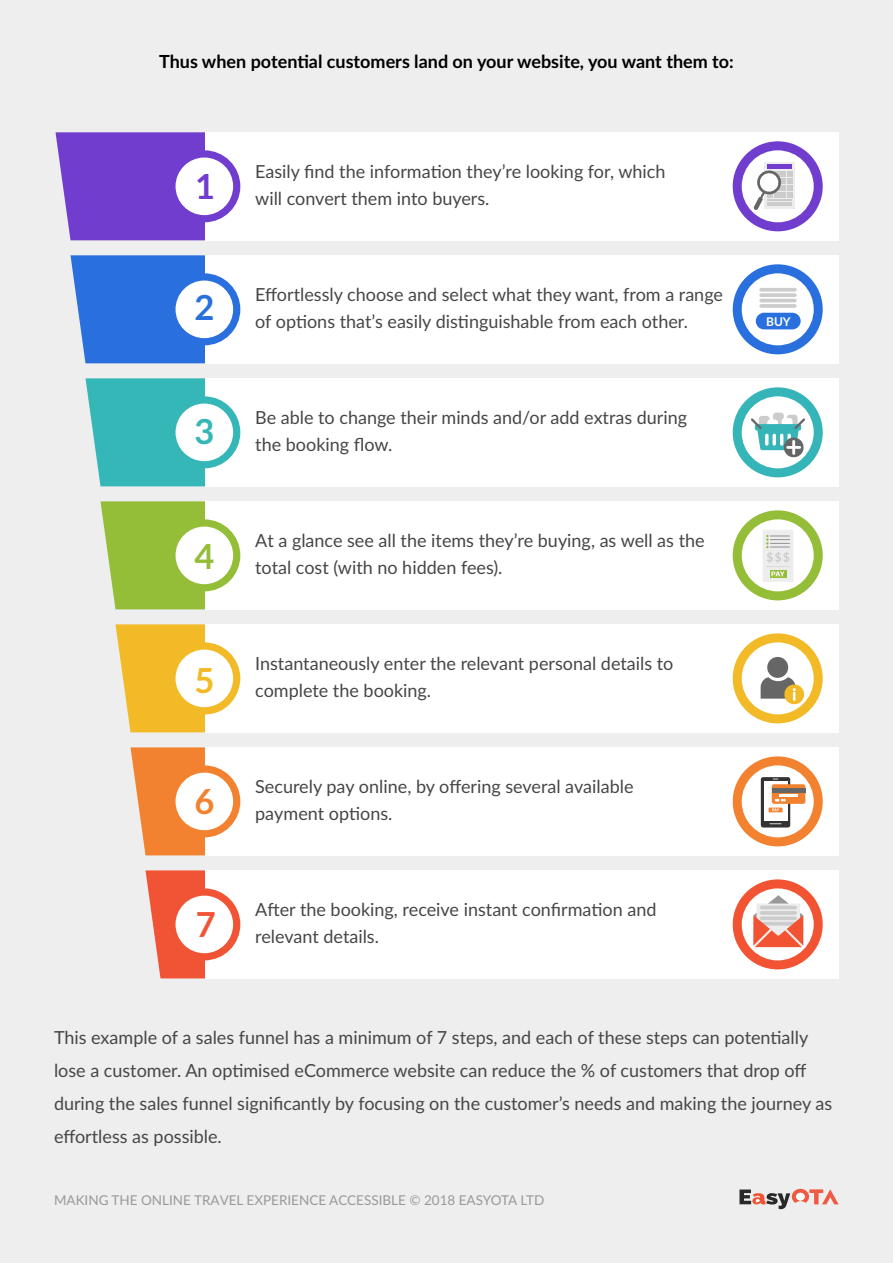
<style>
.page{position:relative;width:893px;height:1263px;background:#eee}
.page>*{position:absolute;margin:0;border:0;box-sizing:border-box;transform-origin:0 0}
.t1{font:700 34.5px "Lato";color:#f28230}
.t2{font:700 34.5px "Lato";color:#94bd38}
.t3{font:700 34.5px "Lato";color:#2970de}
.t4{font:700 34.5px "Lato";color:#703dcf}
.t5{font:700 34.5px "Lato";color:#35b6b7}
.t6{font:700 34.5px "Lato";color:#f2ba26}
.t7{font:700 34.5px "Lato";color:#f15434}
.t8{font:18px/27px "Lato";color:#464646}
.t9{font:700 18px "Lato";color:#000}
.t10{font:13.5px "Lato";color:#999}
.t11{font:700 12px "Lato";color:#fff}
</style>
<div class="page">
<div style="left:56px;top:132px;width:149px;height:108px;background:#703dcf"></div>
<svg style="left:100px;top:501px;width:105px;height:108px;background:#9cc149"></svg>
<div style="left:205px;top:132px;width:634px;height:108px;background:#fff"></div>
<div style="left:205px;top:501px;width:634px;height:108px;background:#fff"></div>
<svg style="left:70px;top:255px;width:135px;height:108px;background:#3779df"></svg>
<svg style="left:116px;top:624px;width:89px;height:108px;background:#f1bf3a"></svg>
<svg style="left:86px;top:378px;width:119px;height:108px;background:#42baba"></svg>
<svg style="left:130px;top:747px;width:75px;height:108px;background:#f1924c"></svg>
<svg style="left:146px;top:870px;width:59px;height:108px"></svg>
<div style="left:205px;top:255px;width:634px;height:108px;background:#fff"></div>
<div style="left:205px;top:624px;width:634px;height:108px;background:#fff"></div>
<div style="left:205px;top:378px;width:634px;height:108px;background:#fff"></div>
<div style="left:205px;top:747px;width:634px;height:108px;background:#fff"></div>
<div style="left:205px;top:870px;width:634px;height:108px;background:#fff"></div>
<div style="left:168px;top:396px;width:72px;height:72px;background:#35b6b7;border-radius:50%"></div>
<div style="left:168px;top:765px;width:72px;height:72px;background:#f28230;border-radius:50%"></div>
<div style="left:176px;top:773px;width:57px;height:57px;background:#fff;border-radius:50%"></div>
<div style="left:168px;top:519px;width:72px;height:72px;background:#94bd38;border-radius:50%"></div>
<div style="left:176px;top:527px;width:57px;height:57px;background:#fff;border-radius:50%"></div>
<div style="left:168px;top:273px;width:72px;height:72px;background:#2970de;border-radius:50%"></div>
<div style="left:176px;top:281px;width:57px;height:57px;background:#fff;border-radius:50%"></div>
<div style="left:168px;top:150px;width:72px;height:72px;background:#703dcf;border-radius:50%"></div>
<div style="left:176px;top:158px;width:57px;height:57px;background:#fff;border-radius:50%"></div>
<div style="left:176px;top:404px;width:57px;height:57px;background:#fff;border-radius:50%"></div>
<div style="left:168px;top:642px;width:72px;height:72px;background:#f2ba26;border-radius:50%"></div>
<div style="left:176px;top:650px;width:57px;height:57px;background:#fff;border-radius:50%"></div>
<div style="left:168px;top:888px;width:72px;height:72px;background:#f15434;border-radius:50%"></div>
<div style="left:176px;top:896px;width:57px;height:57px;background:#fff;border-radius:50%"></div>
<div style="left:733px;top:141px;width:90px;height:90px;background:#703dcf;border-radius:50%"></div>
<div style="left:742px;top:150px;width:72px;height:72px;background:#fff;border-radius:50%"></div>
<div style="left:765px;top:162px;width:30px;height:47px;background:linear-gradient(to bottom,#ededed,#ededed)"></div>
<div style="left:767px;top:164px;width:25px;height:5px;background:#703dcf"></div>
<svg style="left:753px;top:169px;width:39px;height:41px"></svg>
<div style="left:733px;top:264px;width:90px;height:90px;background:#2970de;border-radius:50%"></div>
<div style="left:742px;top:273px;width:72px;height:72px;background:#fff;border-radius:50%"></div>
<div style="left:756px;top:313px;width:45px;height:16px;background:#2970de;border-radius:8px"></div>
<svg style="left:759px;top:288px;width:38px;height:20px"></svg>
<div style="left:733px;top:387px;width:90px;height:90px;background:#36b5b8;border-radius:50%"></div>
<div style="left:742px;top:396px;width:72px;height:72px;background:#fff;border-radius:50%"></div>
<div style="left:759px;top:416px;width:11px;height:16px;background:#ccc;border-radius:3px"></div>
<div style="left:773px;top:413px;width:11px;height:16px;background:#ccc;border-radius:3px"></div>
<div style="left:787px;top:415px;width:11px;height:16px;background:#ccc;border-radius:3px"></div>
<svg style="left:751px;top:418px;width:54px;height:40px"></svg>
<hr style="left:792px;top:440px;width:3px;height:15px;background:#fff">
<hr style="left:786px;top:446px;width:15px;height:3px;background:#fff">
<div style="left:733px;top:510px;width:90px;height:90px;background:#94bd38;border-radius:50%"></div>
<div style="left:742px;top:519px;width:72px;height:72px;background:#fff;border-radius:50%"></div>
<svg style="left:763px;top:530px;width:30px;height:52px;background:#dfe2d8"></svg>
<div style="left:733px;top:633px;width:90px;height:90px;background:#f2ba26;border-radius:50%"></div>
<div style="left:742px;top:642px;width:72px;height:72px;background:#fff;border-radius:50%"></div>
<svg style="left:761px;top:657px;width:44px;height:48px"></svg>
<div style="left:733px;top:756px;width:90px;height:90px;background:#f28230;border-radius:50%"></div>
<div style="left:742px;top:765px;width:72px;height:72px;background:#fff;border-radius:50%"></div>
<svg style="left:761px;top:777px;width:29px;height:50px"></svg>
<svg style="left:769px;top:823px;width:13px;height:1px"></svg>
<div style="left:764px;top:781px;width:23px;height:39px;background:#fff"></div>
<div style="left:768px;top:807px;width:14px;height:5px;background:#f28230"></div>
<svg style="left:772px;top:808px;width:7px;height:3px"></svg>
<div style="left:772px;top:784px;width:33px;height:20px;background:#f28230;border-radius:2px"></div>
<div style="left:772px;top:788px;width:33px;height:5px;background:#666"></div>
<svg style="left:775px;top:794px;width:23px;height:7px"></svg>
<div style="left:733px;top:879px;width:90px;height:90px;background:#f25433;border-radius:50%"></div>
<div style="left:742px;top:888px;width:72px;height:72px;background:#fff;border-radius:50%"></div>
<svg style="left:753px;top:895px;width:50px;height:52px"></svg>
<svg style="left:739px;top:1189px;width:99px;height:20px"></svg>
<p class="t9" style="left:159px;top:49px;width:576px">Thus when potential customers land on your website, you want them to:</p>
<h1 class="t4" style="left:195px;top:161px;width:22px">1</h1>
<h1 class="t3" style="left:194px;top:282px;width:22px">2</h1>
<h1 class="t5" style="left:194px;top:406px;width:22px">3</h1>
<h1 class="t2" style="left:194px;top:530px;width:22px">4</h1>
<h1 class="t6" style="left:194px;top:655px;width:22px">5</h1>
<h1 class="t1" style="left:194px;top:776px;width:22px">6</h1>
<h1 class="t7" style="left:196px;top:899px;width:22px">7</h1>
<p class="t8" style="left:255px;top:157px;width:412px">Easily find the information they’re looking for, which will convert them into buyers.</p>
<p class="t8" style="left:255px;top:280px;width:469px">Effortlessly choose and select what they want, from a range of options that’s easily distinguishable from each other.</p>
<p class="t8" style="left:255px;top:403px;width:433px">Be able to change their minds and/or add extras during the booking flow.</p>
<p class="t8" style="left:255px;top:526px;width:451px">At a glance see all the items they’re buying, as well as the total cost (with no hidden fees).</p>
<p class="t8" style="left:255px;top:649px;width:420px">Instantaneously enter the relevant personal details to complete the booking.</p>
<p class="t8" style="left:255px;top:772px;width:380px">Securely pay online, by offering several available payment options.</p>
<p class="t8" style="left:255px;top:895px;width:403px">After the booking, receive instant confirmation and relevant details.</p>
<p class="t11" style="left:766px;top:312px;width:26px">buy</p>
<p class="t8" style="left:54px;top:1020px;width:780px;line-height:33px">This example of a sales funnel has a minimum of 7 steps, and each of these steps can potentially lose a customer. An optimised eCommerce website can reduce the % of customers that drop off during the sales funnel significantly by focusing on the customer’s needs and making the journey as effortless as possible.</p>
<p class="t10" style="left:54px;top:1190px;width:475px">Maki ng th e onli ne travel experi ence accessi ble © 2018 Easyota Ltd</p>
</div>
